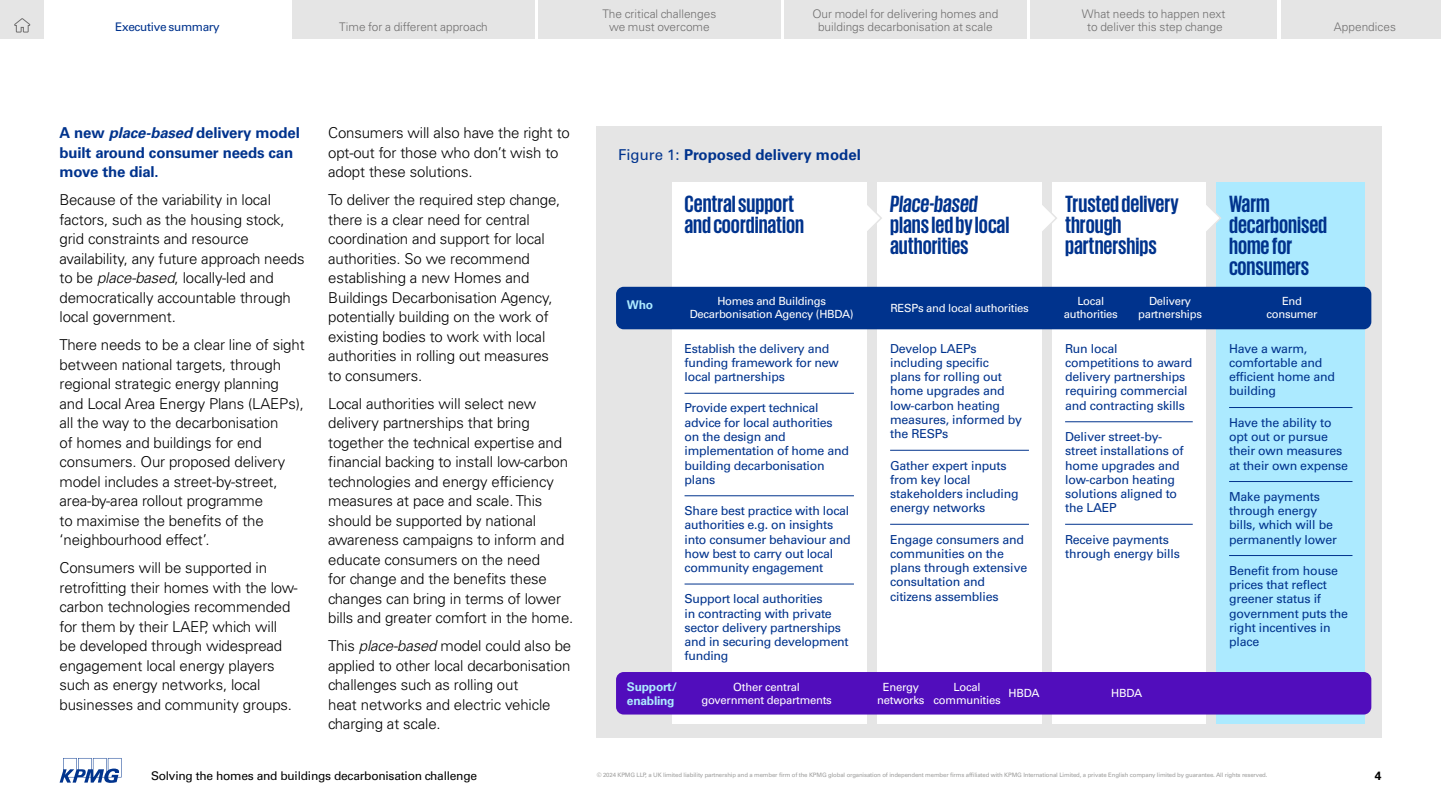
<style>
.page{position:relative;width:1441px;height:810px;background:#fff}
.page>*{position:absolute;margin:0;border:0;box-sizing:border-box;transform-origin:0 0}
.t1{font:700 24px/21px "KPMG";color:#00338d}
.t2{font:italic 700 24px "KPMG";color:#00338d}
.t3{font:300 15px/19.5px "Univers LT Std";letter-spacing:-.01em;color:#000}
.t4{font:700 15px/19.5px "Univers LT Std";letter-spacing:-.01em;color:#00338d}
.t5{font:12.3px/14.2px "Univers LT Std";letter-spacing:-.015em;color:#00338d}
.t6{font:12px "Univers LT Std";letter-spacing:-.02em;color:#000}
.t7{font:700 12px/14.2px "Univers LT Std";letter-spacing:-.02em;color:#aceaff}
.t8{font:700 12px "Univers LT Std";color:#000}
.t9{font:300 11.85px/12.8px "Univers LT Std";color:#706f6f;text-align:center}
.t10{font:11.85px "Univers LT Std";letter-spacing:-.03em;color:#00338d}
.t11{font:11.25px/13.5px "Univers LT Std";letter-spacing:-.025em;color:#fff;text-align:center}
.t12{font:6px "Univers LT Std";letter-spacing:-.02em;color:#9d9d9c}
.s1{font-style:italic}
.s2{font-weight:400}
</style>
<div class="page">
<div style="left:596px;top:126px;width:784px;height:612px;background:#e5e5e5"></div>
<div style="left:1215px;top:323px;width:149px;height:401px;background:#aceaff"></div>
<hr style="left:1228px;top:407px;width:124px;height:1px;background:#00338d">
<hr style="left:1228px;top:481px;width:124px;height:1px;background:#00338d">
<hr style="left:1228px;top:555px;width:124px;height:1px;background:#00338d">
<div style="left:1215px;top:183px;width:149px;height:133px;background:#aceaff"></div>
<svg style="left:1205px;top:201px;width:17px;height:34px"></svg>
<div style="left:1052px;top:323px;width:153px;height:401px;background:#fff"></div>
<hr style="left:1064px;top:421px;width:128px;height:1px;background:#00338d">
<hr style="left:1064px;top:524px;width:128px;height:1px;background:#00338d">
<div style="left:1052px;top:183px;width:153px;height:133px;background:#fff"></div>
<svg style="left:1041px;top:201px;width:16px;height:34px"></svg>
<div style="left:877px;top:323px;width:164px;height:401px;background:#fff"></div>
<hr style="left:890px;top:450px;width:138px;height:1px;background:#00338d">
<hr style="left:890px;top:524px;width:138px;height:1px;background:#00338d">
<div style="left:877px;top:183px;width:164px;height:133px;background:#fff"></div>
<svg style="left:866px;top:201px;width:16px;height:34px"></svg>
<div style="left:671px;top:323px;width:195px;height:401px;background:#fff"></div>
<hr style="left:684px;top:393px;width:169px;height:1px;background:#00338d">
<hr style="left:684px;top:495px;width:169px;height:1px;background:#00338d">
<hr style="left:684px;top:584px;width:169px;height:1px;background:#00338d">
<div style="left:671px;top:183px;width:195px;height:133px;background:#fff"></div>
<div style="left:616px;top:287px;width:754px;height:42px;background:#00338d;border-radius:8px"></div>
<div style="left:616px;top:672px;width:754px;height:43px;background:#510dbc;border-radius:8px"></div>
<svg style="left:60px;top:758px;width:62px;height:25px"></svg>
<div style="left:1030px;top:0;width:246px;height:38px;background:#e5e5e5"></div>
<div style="left:1281px;top:0;width:159px;height:38px;background:#e5e5e5"></div>
<div style="left:292px;top:0;width:242px;height:38px;background:#e5e5e5"></div>
<div style="left:538px;top:0;width:242px;height:38px;background:#e5e5e5"></div>
<div style="left:784px;top:0;width:242px;height:38px;background:#e5e5e5"></div>
<div style="left:0;top:0;width:43px;height:38px;background:#e5e5e5"></div>
<svg style="left:14px;top:18px;width:16px;height:15px"></svg>
<p class="t9" style="left:602px;top:8px;width:115px">The critical challenges we must overcome</p>
<p class="t9" style="left:812px;top:8px;width:187px">Our model for delivering homes and</p>
<p class="t9" style="left:1081px;top:8px;width:145px">What needs to happen next</p>
<p class="t9" style="left:339px;top:20px;width:150px">Time for a different approach</p>
<p class="t9" style="left:1086px;top:20px;width:137px">to deliver this step change</p>
<p class="t9" style="left:1333px;top:20px;width:63px">Appendices</p>
<p class="t10" style="left:115px;top:20px;width:106px">Executive summary</p>
<p class="t9" style="left:817px;top:20px;width:176px">buildings decarbonisation at scale</p>
<p class="t4" style="left:60px;top:124px;width:242px">A new <span class="s1">place-based</span> delivery model built around consumer needs can move the dial.</p>
<p class="t3" style="left:60px;top:190px;width:246px">Because of the variability in local factors, such as the housing stock, grid constraints and resource availability, any future approach needs to be <span class="s1">place-based</span>, locally-led and democratically accountable through local government.</p>
<p class="t3" style="left:60px;top:335px;width:246px">There needs to be a clear line of sight between national targets, through regional strategic energy planning and Local Area Energy Plans (LAEPs), all the way to the decarbonisation<br>of homes and buildings for end consumers. Our proposed delivery model includes a street-by-street, area-by-area rollout programme<br>to maximise the benefits of the ‘neighbourhood effect’.</p>
<p class="t3" style="left:60px;top:558px;width:240px">Consumers will be supported in retrofitting their homes with the low&shy;carbon technologies recommended for them by their LAEP, which will<br>be developed through widespread engagement local energy players such as energy networks, local businesses and community groups.</p>
<p class="t3" style="left:328px;top:123px;width:243px">Consumers will also have the right to opt-out for those who don’t wish to adopt these solutions.</p>
<p class="t3" style="left:328px;top:190px;width:234px">To deliver the required step change, there is a clear need for central coordination and support for local authorities. So we recommend establishing a new Homes and<br>Buildings Decarbonisation Agency, potentially building on the work of existing bodies to work with local authorities in rolling out measures to consumers.</p>
<p class="t3" style="left:328px;top:394px;width:247px">Local authorities will select new delivery partnerships that bring together the technical expertise and financial backing to install low-carbon technologies and energy efficiency measures at pace and scale. This should be supported by national awareness campaigns to inform and educate consumers on the need<br>for change and the benefits these changes can bring in terms of lower bills and greater comfort in the home.</p>
<p class="t3" style="left:328px;top:636px;width:244px">This <span class="s1">place-based</span> model could also be applied to other local decarbonisation challenges such as rolling out<br>heat networks and electric vehicle charging at scale.</p>
<p class="t4" style="left:618px;top:145px;width:244px"><span class="s2">Figure 1:</span> Proposed delivery model</p>
<h1 class="t1" style="left:684px;top:192px;width:121px">Central support and coordination</h1>
<h1 class="t2" style="left:890px;top:191px;width:89px">Place-based</h1>
<h1 class="t1" style="left:890px;top:213px;width:121px">plans led by local authorities</h1>
<h1 class="t1" style="left:1064px;top:192px;width:115px">Trusted delivery through partnerships</h1>
<h1 class="t1" style="left:1228px;top:192px;width:100px">Warm decarbonised home for consumers</h1>
<p class="t11" style="left:689px;top:294px;width:165px">Homes and Buildings<br>Decarbonisation Agency (HBDA)</p>
<p class="t11" style="left:890px;top:301px;width:140px">RESPs and local authorities</p>
<p class="t11" style="left:1063px;top:294px;width:56px">Local authorities</p>
<p class="t11" style="left:1137px;top:294px;width:65px">Delivery partnerships</p>
<p class="t7" style="left:627px;top:298px;width:28px">Who</p>
<p class="t11" style="left:1266px;top:294px;width:53px">End consumer</p>
<p class="t5" style="left:684px;top:341px;width:156px">Establish the delivery and funding framework for new local partnerships</p>
<p class="t5" style="left:684px;top:401px;width:166px">Provide expert technical advice for local authorities on the design and implementation of home and building decarbonisation plans</p>
<p class="t5" style="left:684px;top:504px;width:168px">Share best practice with local authorities e.g. on insights into consumer behaviour and how best to carry out local community engagement</p>
<p class="t5" style="left:684px;top:592px;width:166px">Support local authorities<br>in contracting with private sector delivery partnerships and in securing development funding</p>
<p class="t5" style="left:890px;top:341px;width:133px">Develop LAEPs including specific plans for rolling out home upgrades and low-carbon heating measures, informed by the RESPs</p>
<p class="t5" style="left:890px;top:458px;width:130px">Gather expert inputs from key local stakeholders including energy networks</p>
<p class="t5" style="left:890px;top:532px;width:139px">Engage consumers and communities on the plans through extensive consultation and citizens assemblies</p>
<p class="t5" style="left:1064px;top:341px;width:129px">Run local competitions to award delivery partnerships requiring commercial and contracting skills</p>
<p class="t5" style="left:1064px;top:430px;width:120px">Deliver street-by&shy;street installations of home upgrades and low-carbon heating solutions aligned to the LAEP</p>
<p class="t5" style="left:1064px;top:532px;width:116px">Receive payments through energy bills</p>
<p class="t7" style="left:627px;top:680px;width:52px">Support/ enabling</p>
<p class="t11" style="left:877px;top:680px;width:49px">Energy networks</p>
<p class="t11" style="left:701px;top:680px;width:132px">Other central government departments</p>
<p class="t11" style="left:933px;top:680px;width:69px">Local communities</p>
<p class="t11" style="left:1008px;top:687px;width:32px">HBDA</p>
<p class="t11" style="left:1111px;top:687px;width:32px">HBDA</p>
<p class="t5" style="left:1228px;top:341px;width:108px">Have a warm, comfortable and efficient home and building</p>
<p class="t5" style="left:1228px;top:415px;width:120px">Have the ability to opt out or pursue their own measures at their own expense</p>
<p class="t5" style="left:1228px;top:489px;width:109px">Make payments through energy bills, which will be permanently lower</p>
<p class="t5" style="left:1228px;top:563px;width:120px">Benefit from house prices that reflect greener status if government puts the right incentives in place</p>
<p class="t6" style="left:151px;top:768px;width:327px">Solving the homes and buildings decarbonisation challenge</p>
<p class="t12" style="left:596px;top:772px;width:672px">© 2024 KPMG LLP, a UK limited liability partnership and a member firm of the KPMG global organisation of independent member firms affiliated with KPMG International Limited, a private English company limited by guarantee. All rights reserved.</p>
<p class="t8" style="left:1374px;top:768px;width:8px">4</p>
</div>
